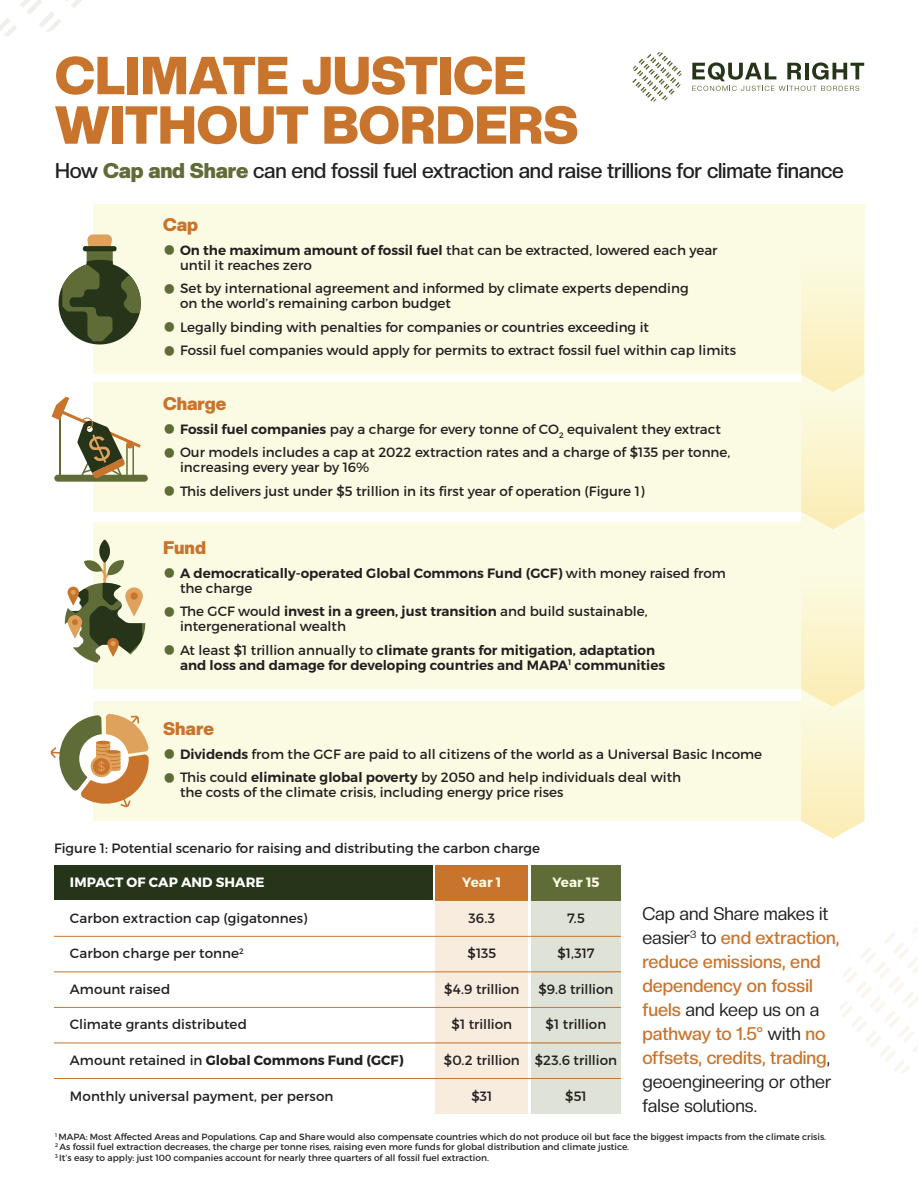
<style>
.page{position:relative;width:918px;height:1188px;background:#fff}
.page>*{position:absolute;margin:0;border:0;box-sizing:border-box;transform-origin:0 0}
.t1{font:900 52.5px/49.5px "Creato Display";color:#c9742d}
.t2{font:500 21px "Creato Display";letter-spacing:-.01em;color:#231f20}
.t3{font:500 18px/24px "Creato Display";color:#c9742d}
.t4{font:900 18px "Creato Display";color:#c9742d}
.t5{font:13.5px/15px "Montserrat";color:#231f20}
.t6{font:600 13.5px/15px "Montserrat";color:#231f20}
.t7{font:700 13.5px "Montserrat";letter-spacing:.005em;color:#231f20}
.t8{font:700 13.5px "Montserrat";letter-spacing:.005em;color:#fff}
.t9{font:700 13.5px "Montserrat";letter-spacing:.005em;color:#fbfbe3}
.t10{font:9px/10.5px "Montserrat";color:#231f20}
.s1{font-weight:900;color:#5f6c38}
.s2{font-weight:600;font-size:40.5px;color:#5f6c38}
.s3{font-weight:600}
.s4{font-size:40.5px;color:#5f6c38}
.s5{font-weight:400}
.s6{font-weight:400;color:#231f20}
</style>
<div class="page">
<svg style="left:840px;top:926px;width:78px;height:148px"></svg>
<div style="left:93px;top:701px;width:771px;height:120px;background:#fbfbe3"></div>
<div style="left:93px;top:523px;width:771px;height:166px;background:#fbfbe3"></div>
<div style="left:93px;top:383px;width:771px;height:129px;background:#fbfbe3"></div>
<div style="left:93px;top:204px;width:771px;height:169px;background:#fbfbe3"></div>
<div style="left:54px;top:865px;width:378px;height:35px;background:#263519"></div>
<div style="left:435px;top:865px;width:93px;height:35px;background:#c9742d"></div>
<div style="left:435px;top:901px;width:93px;height:35px;background:#f8ecdf"></div>
<div style="left:435px;top:1007px;width:93px;height:35px;background:#f8ecdf"></div>
<div style="left:435px;top:936px;width:93px;height:35px;background:#f8ecdf"></div>
<div style="left:435px;top:1043px;width:93px;height:35px;background:#f8ecdf"></div>
<div style="left:435px;top:972px;width:93px;height:35px;background:#f8ecdf"></div>
<div style="left:435px;top:1078px;width:93px;height:36px;background:#f8ecdf"></div>
<div style="left:531px;top:865px;width:90px;height:35px;background:#5f6c38"></div>
<div style="left:531px;top:901px;width:90px;height:35px;background:#dfe2d7"></div>
<div style="left:531px;top:1007px;width:90px;height:35px;background:#dfe2d7"></div>
<div style="left:531px;top:936px;width:90px;height:35px;background:#dfe2d7"></div>
<div style="left:531px;top:1043px;width:90px;height:35px;background:#dfe2d7"></div>
<div style="left:531px;top:972px;width:90px;height:35px;background:#dfe2d7"></div>
<div style="left:531px;top:1078px;width:90px;height:36px;background:#dfe2d7"></div>
<hr style="left:54px;top:936px;width:567px;height:1px;background:#c9742d">
<hr style="left:54px;top:971px;width:567px;height:1px;background:#c9742d">
<hr style="left:54px;top:1007px;width:567px;height:1px;background:#c9742d">
<hr style="left:54px;top:1042px;width:567px;height:1px;background:#c9742d">
<hr style="left:54px;top:1078px;width:567px;height:1px;background:#c9742d">
<svg style="left:98px;top:540px;width:14px;height:23px"></svg>
<svg style="left:64px;top:550px;width:82px;height:113px"></svg>
<div style="left:59px;top:262px;width:82px;height:82px;background:#263519;border-radius:50%"></div>
<svg style="left:62px;top:234px;width:51px;height:107px"></svg>
<svg style="left:121px;top:275px;width:19px;height:38px"></svg>
<div style="left:83px;top:246px;width:34px;height:5px;background:#263519;border-radius:2px"></div>
<svg style="left:692px;top:62px;width:172px;height:29px"></svg>
<svg style="left:632px;top:52px;width:49px;height:50px"></svg>
<div style="left:54px;top:475px;width:94px;height:7px;background:#5f6c38;border-radius:3px"></div>
<svg style="left:52px;top:397px;width:89px;height:84px"></svg>
<svg style="left:50px;top:714px;width:99px;height:94px"></svg>
<svg style="left:0;top:0;width:82px;height:36px"></svg>
<svg style="left:801px;top:288px;width:63px;height:551px"></svg>
<h1 class="t1" style="left:55px;top:50px;width:525px">CLIMATE JUSTICE<br>WITHOUT BORDERS</h1>
<h2 class="t2" style="left:55px;top:158px;width:790px">How <span class="s1">Cap and Share</span> can end fossil fuel extraction and raise trillions for climate finance</h2>
<h3 class="t4" style="left:163px;top:214px;width:37px">Cap</h3>
<p class="t5" style="left:180px;top:242px;width:539px;text-indent:-17px"><span class="s2">•</span> <span class="s3">On the maximum amount of fossil fuel</span> that can be extracted, lowered each year until it reaches zero</p>
<p class="t5" style="left:180px;top:281px;width:510px;text-indent:-17px"><span class="s2">•</span> Set by international agreement and informed by climate experts depending on the world’s remaining carbon budget</p>
<p class="t5" style="left:163px;top:319px;width:487px"><span class="s2">•</span> Legally binding with penalties for companies or countries exceeding it</p>
<p class="t5" style="left:163px;top:343px;width:574px"><span class="s2">•</span> Fossil fuel companies would apply for permits to extract fossil fuel within cap limits</p>
<h3 class="t4" style="left:163px;top:393px;width:65px">Charge</h3>
<p class="t5" style="left:163px;top:421px;width:559px"><span class="s2">•</span> <span class="s3">Fossil fuel companies</span> pay a charge for every tonne of CO<sub>2</sub> equivalent they extract</p>
<p class="t5" style="left:180px;top:445px;width:552px;text-indent:-17px"><span class="s2">•</span> Our models includes a cap at 2022 extraction rates and a charge of $135 per tonne, increasing every year by 16%</p>
<p class="t5" style="left:163px;top:483px;width:483px"><span class="s2">•</span> This delivers just under $5 trillion in its first year of operation (Figure 1)</p>
<h3 class="t4" style="left:163px;top:537px;width:44px">Fund</h3>
<p class="t6" style="left:180px;top:566px;width:547px;text-indent:-17px"><span class="s4">•</span> A democratically-operated Global Commons Fund (GCF) <span class="s5">with money raised from the charge</span></p>
<p class="t5" style="left:180px;top:604px;width:469px;text-indent:-17px"><span class="s2">•</span> The GCF would <span class="s3">invest in a green, just transition</span> and build sustainable, intergenerational wealth</p>
<p class="t6" style="left:180px;top:643px;width:487px;text-indent:-17px"><span class="s4">•</span> <span class="s5">At least $1 trillion annually to</span> climate grants for mitigation, adaptation and loss and damage for developing countries and MAPA<sup>1</sup> communities</p>
<h3 class="t4" style="left:163px;top:718px;width:52px">Share</h3>
<p class="t5" style="left:163px;top:746px;width:601px"><span class="s2">•</span> <span class="s3">Dividends</span> from the GCF are paid to all citizens of the world as a Universal Basic Income</p>
<p class="t5" style="left:180px;top:770px;width:503px;text-indent:-17px"><span class="s2">•</span> This could <span class="s3">eliminate global poverty</span> by 2050 and help individuals deal with the costs of the climate crisis, including energy price rises</p>
<p class="t5" style="left:54px;top:841px;width:488px">Figure 1: Potential scenario for raising and distributing the carbon charge</p>
<p class="t8" style="left:70px;top:874px;width:196px">IMPACT OF CAP AND SHARE</p>
<p class="t5" style="left:70px;top:910px;width:239px">Carbon extraction cap (gigatonnes)</p>
<p class="t9" style="left:462px;top:874px;width:41px">Year 1</p>
<p class="t5" style="left:469px;top:910px;width:28px">36.3</p>
<p class="t9" style="left:552px;top:874px;width:49px">Year 15</p>
<p class="t5" style="left:567px;top:910px;width:19px">7.5</p>
<p class="t5" style="left:70px;top:946px;width:175px">Carbon charge per tonne<sup>2</sup></p>
<p class="t5" style="left:468px;top:946px;width:30px">$135</p>
<p class="t5" style="left:557px;top:946px;width:39px">$1,317</p>
<p class="t5" style="left:70px;top:982px;width:102px">Amount raised</p>
<p class="t5" style="left:444px;top:982px;width:77px">$4.9 trillion</p>
<p class="t5" style="left:538px;top:982px;width:77px">$9.8 trillion</p>
<p class="t5" style="left:70px;top:1017px;width:178px">Climate grants distributed</p>
<p class="t5" style="left:452px;top:1017px;width:62px">$1 trillion</p>
<p class="t5" style="left:546px;top:1017px;width:62px">$1 trillion</p>
<p class="t7" style="left:70px;top:1052px;width:335px"><span class="s5">Amount retained in</span> Global Commons Fund (GCF)</p>
<p class="t5" style="left:444px;top:1053px;width:77px">$0.2 trillion</p>
<p class="t5" style="left:535px;top:1053px;width:84px">$23.6 trillion</p>
<p class="t5" style="left:70px;top:1088px;width:265px">Monthly universal payment, per person</p>
<p class="t5" style="left:471px;top:1088px;width:22px">$31</p>
<p class="t5" style="left:565px;top:1088px;width:23px">$51</p>
<h3 class="t3" style="left:642px;top:902px;width:199px"><span class="s6">Cap and Share makes it easier</span><sup>3</sup> <span class="s6">to</span> end extraction, reduce emissions, end dependency on fossil fuels <span class="s6">and keep us on a </span>pathway to 1.5° <span class="s6">with</span> no offsets, credits, trading<span class="s6">, geoengineering or other false solutions.</span></h3>
<p class="t10" style="left:55px;top:1131px;width:773px"><sup>1</sup> MAPA: Most Affected Areas and Populations. Cap and Share would also compensate countries which do not produce oil but face the biggest impacts from the climate crisis.<br><sup>2</sup> As fossil fuel extraction decreases, the charge per tonne rises, raising even more funds for global distribution and climate justice.<br><sup>3</sup> It’s easy to apply: just 100 companies account for nearly three quarters of all fossil fuel extraction.</p>
</div>
